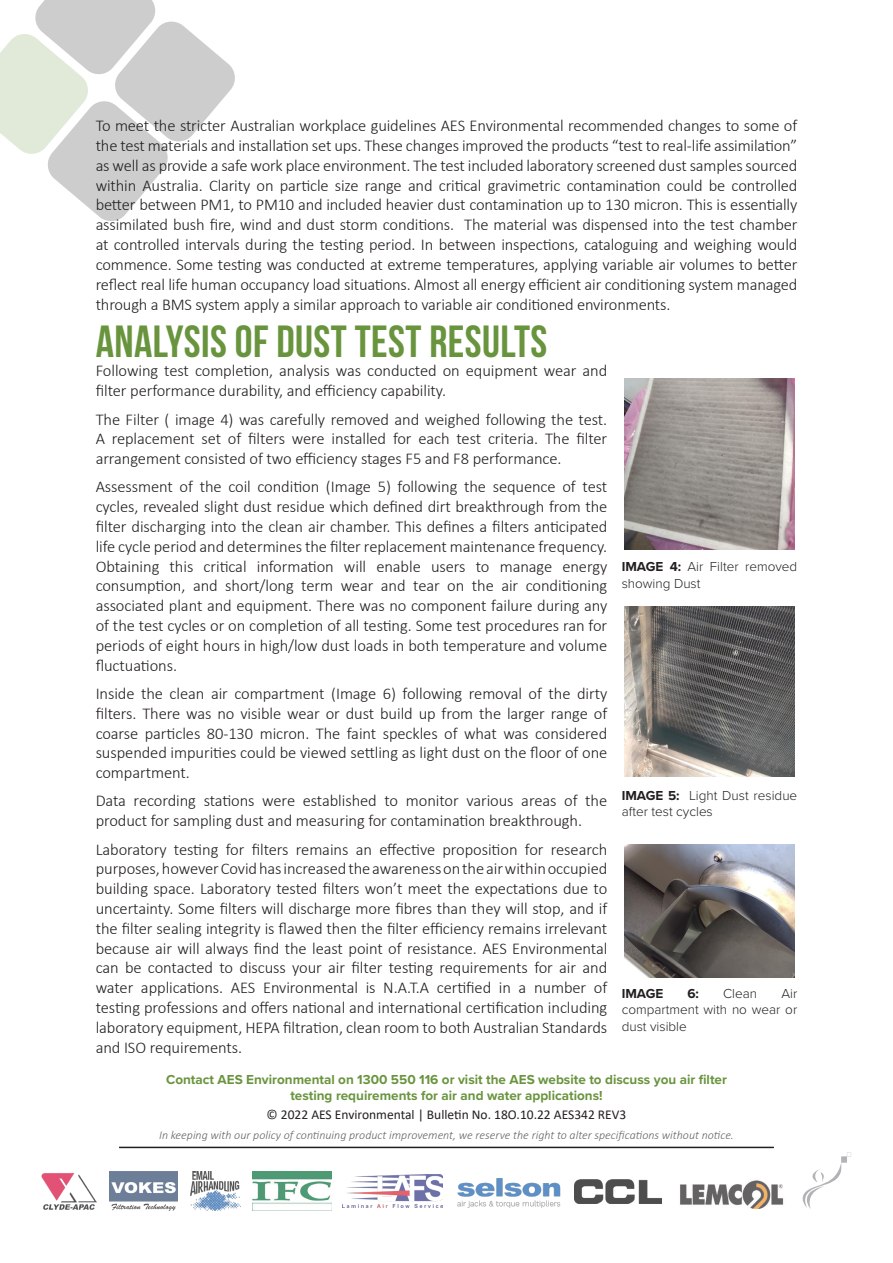
<style>
.page{position:relative;width:893px;height:1263px;background:#fff}
.page>*{position:absolute;margin:0;border:0;box-sizing:border-box;transform-origin:0 0}
.Heading{font:700 45px "Bebas Neue";letter-spacing:.01em;color:#69943e}
.t1{font:300 16.5px/19.8px "Calibri";letter-spacing:-.005em;color:#231f20;text-align:justify}
.t2{font:700 13.5px/16.2px "Proxima Nova";color:#69943e;text-align:center}
.t3{font:300 13.5px/16.2px "Proxima Nova";color:#231f20}
.t4{font:13.5px "Calibri";color:#231f20}
.t5{font:700 13.5px "Proxima Nova";color:#231f20}
.t6{font:italic 300 12px "Calibri";color:#656568}
.s1{font-weight:700}
</style>
<div class="page">
<svg style="left:0;top:0;width:235px;height:221px"></svg>
<hr style="left:119px;top:1147px;width:655px;height:1px;background:#231f20">
<img style="left:109px;top:1172px;width:69px;height:38px">
<img style="left:42px;top:1173px;width:55px;height:37px">
<img style="left:190px;top:1171px;width:50px;height:40px">
<img style="left:253px;top:1171px;width:79px;height:40px">
<img style="left:342px;top:1175px;width:100px;height:32px">
<img style="left:457px;top:1178px;width:104px;height:30px">
<img style="left:574px;top:1179px;width:87px;height:24px">
<img style="left:680px;top:1180px;width:104px;height:29px">
<svg style="left:802px;top:1163px;width:40px;height:46px"></svg>
<div style="left:841px;top:1156px;width:6px;height:7px;background:#b2b3b7"></div>
<img style="left:624px;top:379px;width:171px;height:170px">
<img style="left:624px;top:606px;width:171px;height:170px">
<img style="left:624px;top:845px;width:171px;height:132px">
<p class="t1" style="left:96px;top:116px;width:703px">To meet the stricter Australian workplace guidelines AES Environmental recommended changes to some of the test materials and installation set ups. These changes improved the products “test to real-life assimilation” as well as provide a safe work place environment. The test included laboratory screened dust samples sourced within Australia. Clarity on particle size range and critical gravimetric contamination could be controlled better between PM1, to PM10 and included heavier dust contamination up to 130 micron. This is essentially assimilated bush fire, wind and dust storm conditions. The material was dispensed into the test chamber at controlled intervals during the testing period. In between inspections, cataloguing and weighing would commence. Some testing was conducted at extreme temperatures, applying variable air volumes to better reflect real life human occupancy load situations. Almost all energy efficient air conditioning system managed through a BMS system apply a similar approach to variable air conditioned environments.</p>
<p class="Heading" style="left:96px;top:317px;width:453px">ANALYSIS OF DUST TEST RESULTS</p>
<p class="t1" style="left:96px;top:361px;width:513px">Following test completion, analysis was conducted on equipment wear and filter performance durability, and efficiency capability.</p>
<p class="t1" style="left:96px;top:409px;width:513px">The Filter ( image 4) was carefully removed and weighed following the test.<br>A replacement set of filters were installed for each test criteria. The filter arrangement consisted of two efficiency stages F5 and F8 performance.</p>
<p class="t1" style="left:96px;top:477px;width:513px">Assessment of the coil condition (Image 5) following the sequence of test cycles, revealed slight dust residue which defined dirt breakthrough from the filter discharging into the clean air chamber. This defines a filters anticipated life cycle period and determines the filter replacement maintenance frequency.<br>Obtaining this critical information will enable users to manage energy consumption, and short/long term wear and tear on the air conditioning associated plant and equipment. There was no component failure during any of the test cycles or on completion of all testing. Some test procedures ran for periods of eight hours in high/low dust loads in both temperature and volume fluctuations.</p>
<p class="t1" style="left:96px;top:683px;width:513px">Inside the clean air compartment (Image 6) following removal of the dirty filters. There was no visible wear or dust build up from the larger range of coarse particles 80-130 micron. The faint speckles of what was considered suspended impurities could be viewed settling as light dust on the floor of one compartment.</p>
<p class="t1" style="left:96px;top:791px;width:513px">Data recording stations were established to monitor various areas of the product for sampling dust and measuring for contamination breakthrough.</p>
<p class="t1" style="left:96px;top:839px;width:513px">Laboratory testing for filters remains an effective proposition for research purposes, however Covid has increased the awareness on the air within occupied building space. Laboratory tested filters won’t meet the expectations due to uncertainty. Some filters will discharge more fibres than they will stop, and if the filter sealing integrity is flawed then the filter efficiency remains irrelevant because air will always find the least point of resistance. AES Environmental can be contacted to discuss your air filter testing requirements for air and water applications. AES Environmental is N.A.T.A certified in a number of testing professions and offers national and international certification including laboratory equipment, HEPA filtration, clean room to both Australian Standards and ISO requirements.</p>
<p class="t3" style="left:622px;top:558px;width:177px"><span class="s1">IMAGE 4:</span> Air Filter removed showing Dust</p>
<p class="t3" style="left:622px;top:786px;width:177px"><span class="s1">IMAGE 5:</span> Light Dust residue after test cycles</p>
<p class="t5" style="left:622px;top:983px;width:43px">IMAGE</p>
<p class="t5" style="left:687px;top:983px;width:13px">6:</p>
<p class="t3" style="left:723px;top:985px;width:35px">Clean</p>
<p class="t3" style="left:622px;top:985px;width:177px;text-align:justify;text-indent:160px">Air compartment with no wear or dust visible</p>
<p class="t2" style="left:166px;top:1071px;width:562px">Contact AES Environmental on 1300 550 116 or visit the AES website to discuss you air filter testing requirements for air and water applications!</p>
<p class="t4" style="left:267px;top:1105px;width:361px">© 2022 AES Environmental | Bulletin No. 18O.10.22 AES342 REV3</p>
<p class="t6" style="left:159px;top:1127px;width:576px">In keeping with our policy of continuing product improvement, we reserve the right to alter specifications without notice.</p>
</div>
